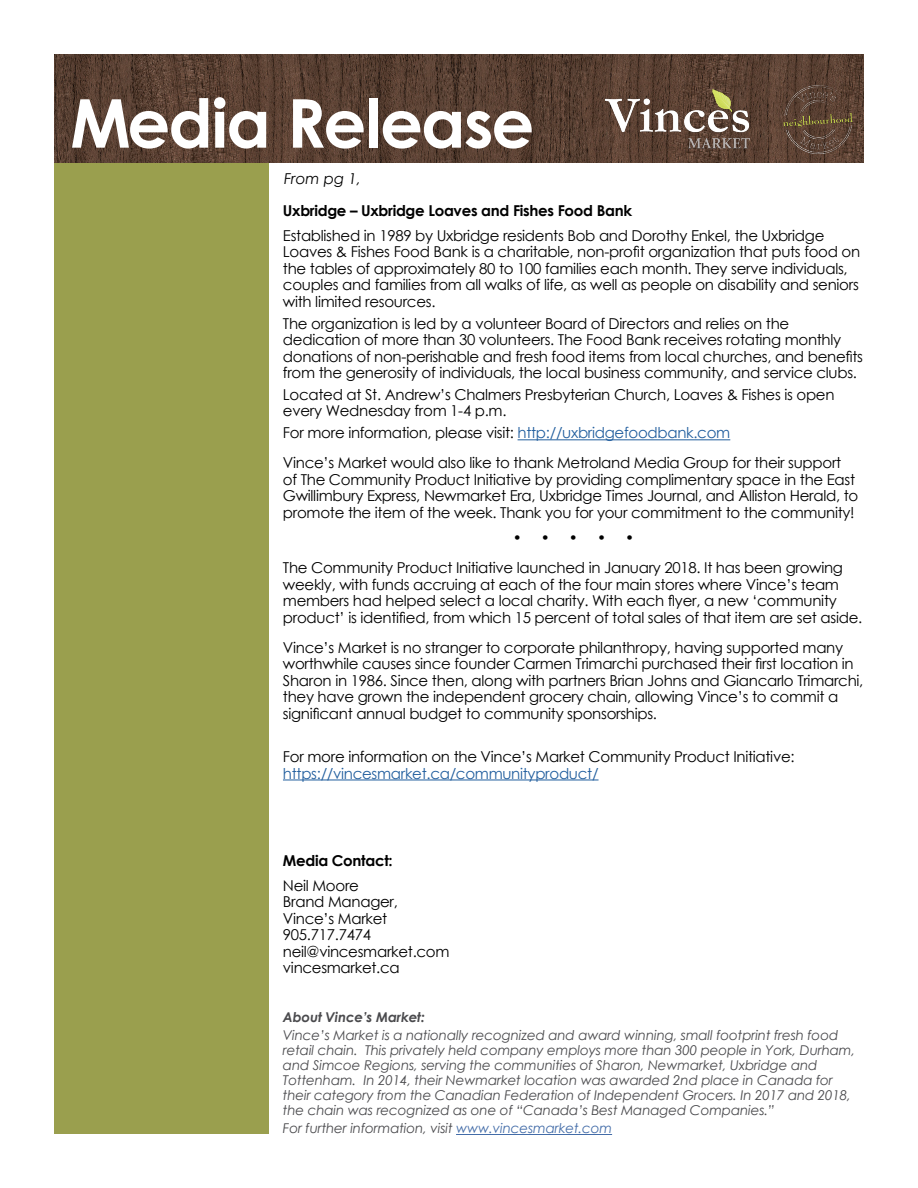
<style>
.page{position:relative;width:918px;height:1188px;background:#fff}
.page>*{position:absolute;margin:0;border:0;box-sizing:border-box;transform-origin:0 0}
.t1{font:700 67.35px "Century Gothic";letter-spacing:-.025em;color:#fff}
.t2{font:15px/16.5px "Century Gothic";letter-spacing:-.02em;color:#000}
.t3{font:700 15px "Century Gothic";letter-spacing:-.02em;color:#000}
.t4{font:15px "Century Gothic";letter-spacing:-.02em;color:#215e9e}
.t5{font:italic 15px "Century Gothic";color:#000}
.t6{font:italic 13.5px/15px "Century Gothic";letter-spacing:-.01em;color:#4a4a4d}
.t7{font:italic 700 13.5px "Century Gothic";letter-spacing:-.01em;color:#4a4a4d}
.s1{color:#215e9e}
.s2{color:#436ca8}
</style>
<div class="page">
<div style="left:54px;top:160px;width:215px;height:974px;background:#9a9f4e"></div>
<img style="left:54px;top:55px;width:810px;height:108px">
<img style="left:606px;top:85px;width:247px;height:68px">
<hr style="left:456px;top:1134px;width:156px;height:1px;background:#436ca8">
<hr style="left:518px;top:439px;width:212px;height:1px;background:#215e9e">
<hr style="left:283px;top:780px;width:316px;height:1px;background:#215e9e">
<p class="t1" style="left:70px;top:72px;width:466px">Media Release</p>
<p class="t5" style="left:284px;top:168px;width:78px">From pg 1,</p>
<p class="t3" style="left:283px;top:199px;width:351px">Uxbridge – Uxbridge Loaves and Fishes Food Bank</p>
<p class="t2" style="left:283px;top:227px;width:579px">Established in 1989 by Uxbridge residents Bob and Dorothy Enkel, the Uxbridge Loaves &amp; Fishes Food Bank is a charitable, non-profit organization that puts food on the tables of approximately 80 to 100 families each month. They serve individuals, couples and families from all walks of life, as well as people on disability and seniors with limited resources.</p>
<p class="t2" style="left:283px;top:315px;width:582px">The organization is led by a volunteer Board of Directors and relies on the dedication of more than 30 volunteers. The Food Bank receives rotating monthly donations of non-perishable and fresh food items from local churches, and benefits from the generosity of individuals, the local business community, and service clubs.</p>
<p class="t2" style="left:283px;top:386px;width:553px">Located at St. Andrew’s Chalmers Presbyterian Church, Loaves &amp; Fishes is open every Wednesday from 1-4 p.m.</p>
<p class="t2" style="left:283px;top:424px;width:449px">For more information, please visit: <span class="s1">http://uxbridgefoodbank.com</span></p>
<p class="t2" style="left:283px;top:454px;width:577px">Vince’s Market would also like to thank Metroland Media Group for their support of The Community Product Initiative by providing complimentary space in the East Gwillimbury Express, Newmarket Era, Uxbridge Times Journal, and Alliston Herald, to promote the item of the week. Thank you for your commitment to the community!</p>
<p class="t2" style="left:513px;top:529px;width:39px">• •</p>
<p class="t2" style="left:569px;top:529px;width:39px">• •</p>
<p class="t2" style="left:625px;top:529px;width:11px">•</p>
<p class="t2" style="left:283px;top:559px;width:581px">The Community Product Initiative launched in January 2018. It has been growing weekly, with funds accruing at each of the four main stores where Vince’s team members had helped select a local charity. With each flyer, a new ‘community product’ is identified, from which 15 percent of total sales of that item are set aside.</p>
<p class="t2" style="left:283px;top:639px;width:582px">Vince’s Market is no stranger to corporate philanthropy, having supported many worthwhile causes since founder Carmen Trimarchi purchased their first location in Sharon in 1986. Since then, along with partners Brian Johns and Giancarlo Trimarchi, they have grown the independent grocery chain, allowing Vince’s to commit a significant annual budget to community sponsorships.</p>
<p class="t2" style="left:283px;top:748px;width:513px">For more information on the Vince’s Market Community Product Initiative:</p>
<p class="t4" style="left:283px;top:763px;width:317px">https://vincesmarket.ca/communityproduct/</p>
<p class="t3" style="left:283px;top:849px;width:111px">Media Contact:</p>
<p class="t2" style="left:283px;top:877px;width:78px">Neil Moore</p>
<p class="t2" style="left:283px;top:893px;width:116px">Brand Manager,</p>
<p class="t2" style="left:283px;top:910px;width:106px">Vince’s Market</p>
<p class="t2" style="left:283px;top:926px;width:90px">905.717.7474</p>
<p class="t2" style="left:283px;top:943px;width:168px">neil@vincesmarket.com</p>
<p class="t2" style="left:283px;top:959px;width:118px">vincesmarket.ca</p>
<p class="t7" style="left:283px;top:1007px;width:144px">About Vince’s Market:</p>
<p class="t6" style="left:283px;top:1027px;width:574px">Vince’s Market is a nationally recognized and award winning, small footprint fresh food retail chain. This privately held company employs more than 300 people in York, Durham, and Simcoe Regions, serving the communities of Sharon, Newmarket, Uxbridge and Tottenham. In 2014, their Newmarket location was awarded 2nd place in Canada for their category from the Canadian Federation of Independent Grocers. In 2017 and 2018, the chain was recognized as one of “Canada’s Best Managed Companies.”</p>
<p class="t6" style="left:283px;top:1121px;width:331px">For further information, visit <span class="s2">www.vincesmarket.com</span></p>
</div>
